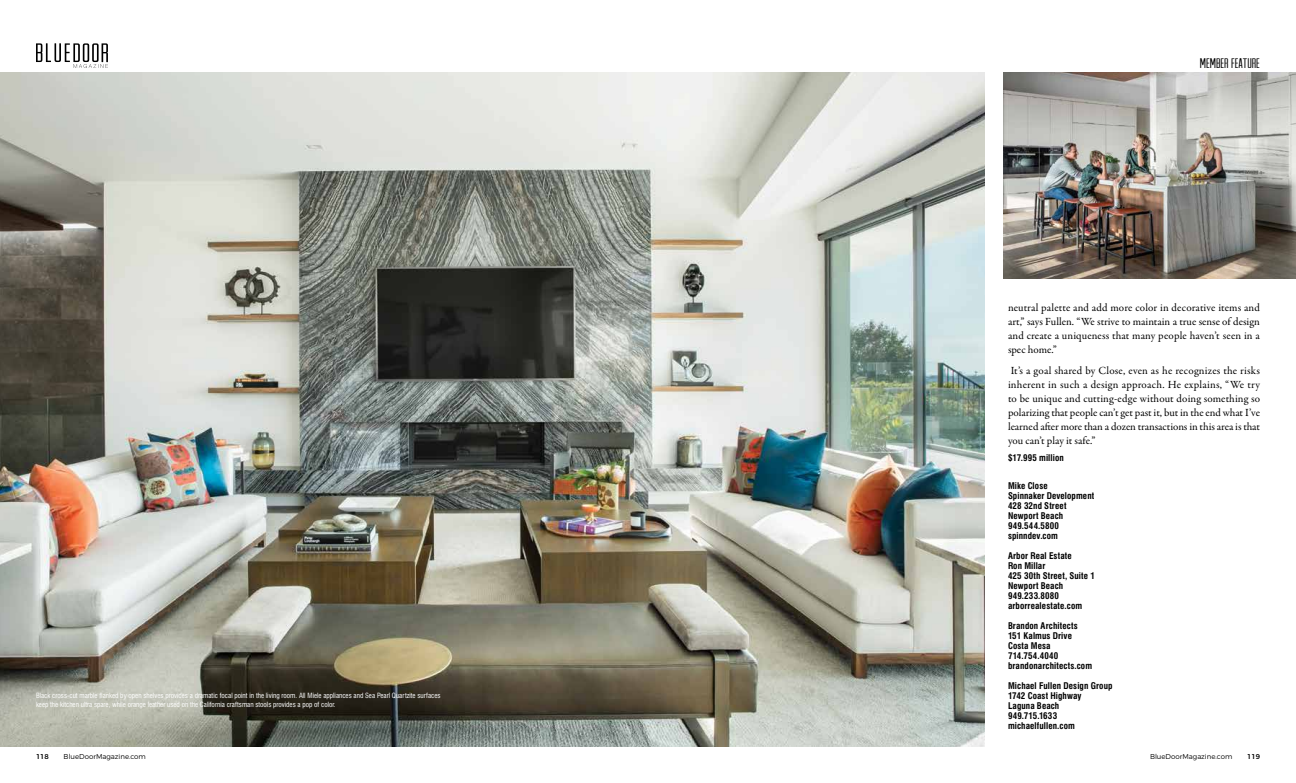
<style>
.page{position:relative;width:1296px;height:783px;background:#fff}
.page>*{position:absolute;margin:0;border:0;box-sizing:border-box;transform-origin:0 0}
.t1{font:14px "Arvil Sans";color:#000}
.t2{font:11px/14px "Garamond Premr Pro";color:#000;text-align:justify}
.t3{font:700 condensed 9px/10px "Swiss 721 BT";letter-spacing:.01em;color:#000}
.t4{font:condensed 7px/9px "Swiss 721 BT";color:#fff}
.t5{font:300 7px "Montserrat";color:#000}
.t6{font:500 7px "Montserrat";color:#000}
</style>
<div class="page">
<img style="left:0;top:72px;width:984px;height:675px">
<svg style="left:36px;top:43px;width:72px;height:25px"></svg>
<img style="left:1004px;top:72px;width:292px;height:207px">
<p class="t4" style="left:36px;top:691px;width:406px">Black cross-cut marble flanked by open shelves provides a dramatic focal point in the living room. All Miele appliances and Sea Pearl Quartzite surfaces keep the kitchen ultra spare, while orange leather used on the California craftsman stools provides a pop of color.</p>
<p class="t1" style="left:1200px;top:55px;width:62px">MEMBER FEATURE</p>
<p class="t2" style="left:1008px;top:301px;width:253px">neutral palette and add more color in decorative items and art,” says Fullen. “We strive to maintain a true sense of design and create a uniqueness that many people haven’t seen in a spec home.”</p>
<p class="t2" style="left:1008px;top:364px;width:254px">It’s a goal shared by Close, even as he recognizes the risks inherent in such a design approach. He explains, “We try to be unique and cutting-edge without doing something so polarizing that people can’t get past it, but in the end what I’ve learned after more than a dozen transactions in this area is that you can’t play it safe.”</p>
<p class="t3" style="left:1008px;top:453px;width:57px">$17.995 million</p>
<p class="t3" style="left:1008px;top:480px;width:88px">Mike Close<br>Spinnaker Development<br>428 32nd Street<br>Newport Beach<br>949.544.5800 spinndev.com</p>
<p class="t3" style="left:1008px;top:550px;width:88px">Arbor Real Estate<br>Ron Millar<br>425 30th Street, Suite 1<br>Newport Beach<br>949.233.8080 arborrealestate.com</p>
<p class="t3" style="left:1008px;top:620px;width:86px">Brandon Architects<br>151 Kalmus Drive<br>Costa Mesa<br>714.754.4040 brandonarchitects.com</p>
<p class="t3" style="left:1008px;top:680px;width:106px">Michael Fullen Design Group<br>1742 Coast Highway<br>Laguna Beach<br>949.715.1633 michaelfullen.com</p>
<p class="t6" style="left:36px;top:751px;width:14px">118</p>
<p class="t5" style="left:64px;top:751px;width:84px">BlueDoorMagazine.com</p>
<p class="t5" style="left:1150px;top:751px;width:84px">BlueDoorMagazine.com</p>
<p class="t6" style="left:1247px;top:751px;width:14px">119</p>
</div>
